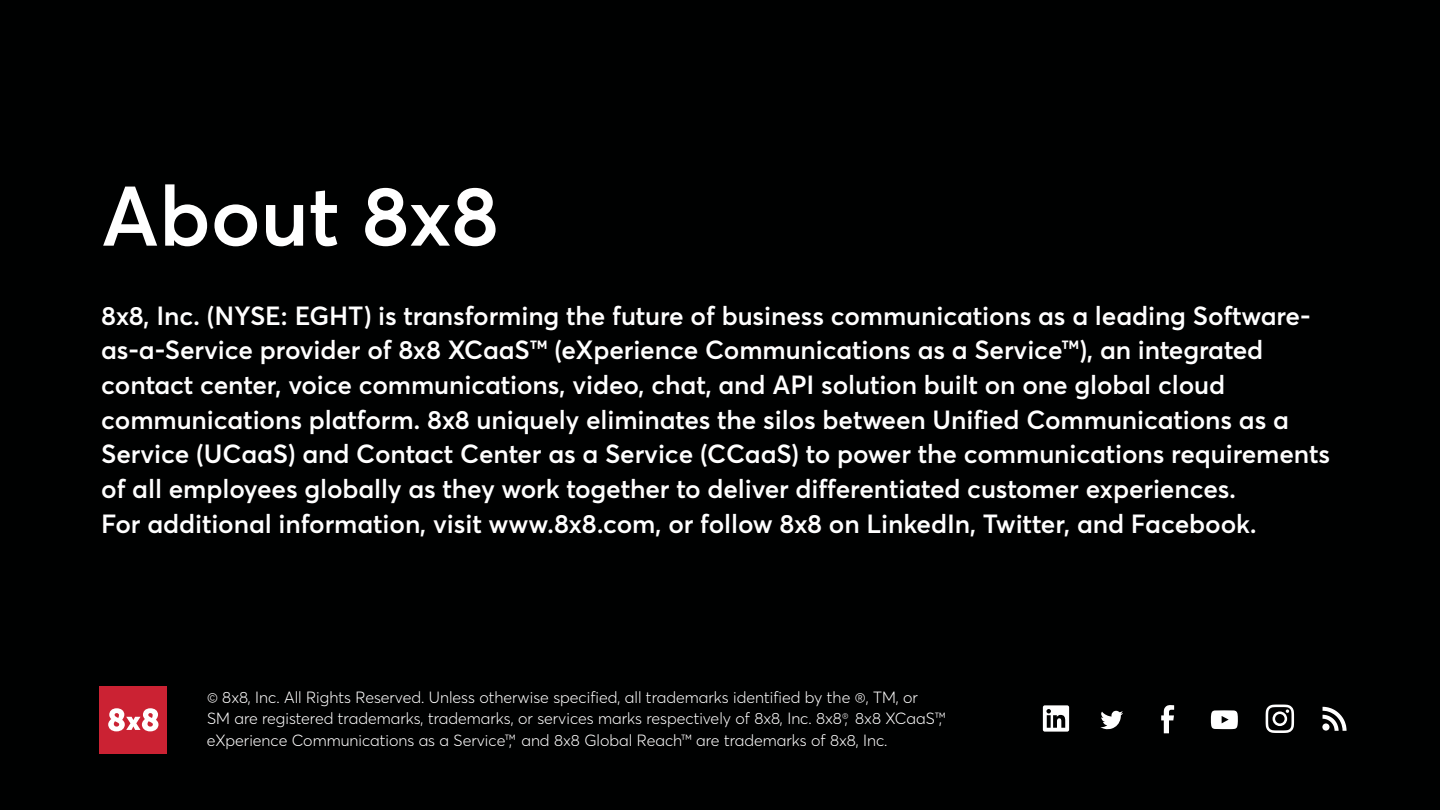
<style>
.page{position:relative;width:1440px;height:810px;background:#000101}
.page>*{position:absolute;margin:0;border:0;box-sizing:border-box;transform-origin:0 0}
.t1{font:600 83.25px "Averta";color:#fff}
.t2{font:600 26.03px/34.7px "Averta";letter-spacing:-.005em;color:#fff}
.t3{font:300 16.05px/21.4px "Averta";color:#fff}
</style>
<div class="page">
<div style="left:100px;top:686px;width:67px;height:67px;background:#cb2233"></div>
<svg style="left:108px;top:708px;width:50px;height:23px"></svg>
<svg style="left:1043px;top:705px;width:26px;height:27px"></svg>
<svg style="left:1100px;top:711px;width:23px;height:18px"></svg>
<svg style="left:1161px;top:705px;width:13px;height:28px"></svg>
<svg style="left:1266px;top:705px;width:28px;height:28px"></svg>
<svg style="left:1211px;top:710px;width:27px;height:19px"></svg>
<svg style="left:1323px;top:707px;width:24px;height:24px"></svg>
<div style="left:1322px;top:723px;width:8px;height:8px;background:#fff;border-radius:50%"></div>
<h1 class="t1" style="left:101px;top:158px;width:399px">About 8x8</h1>
<p class="t2" style="left:101px;top:297px;width:1231px">8x8, Inc. (NYSE: EGHT) is transforming the future of business communications as a leading Software&shy;as-a-Service provider of 8x8 XCaaS™ (eXperience Communications as a Service™), an integrated contact center, voice communications, video, chat, and API solution built on one global cloud communications platform. 8x8 uniquely eliminates the silos between Unified Communications as a Service (UCaaS) and Contact Center as a Service (CCaaS) to power the communications requirements of all employees globally as they work together to deliver differentiated customer experiences.<br>For additional information, visit www.8x8.com, or follow 8x8 on LinkedIn, Twitter, and Facebook.</p>
<p class="t3" style="left:207px;top:686px;width:740px">© 8x8, Inc. All Rights Reserved. Unless otherwise specified, all trademarks identified by the ®, TM, or<br>SM are registered trademarks, trademarks, or services marks respectively of 8x8, Inc. 8x8<sup>®</sup>, 8x8 XCaaS™, eXperience Communications as a Service™, and 8x8 Global Reach™ are trademarks of 8x8, Inc.</p>
</div>
